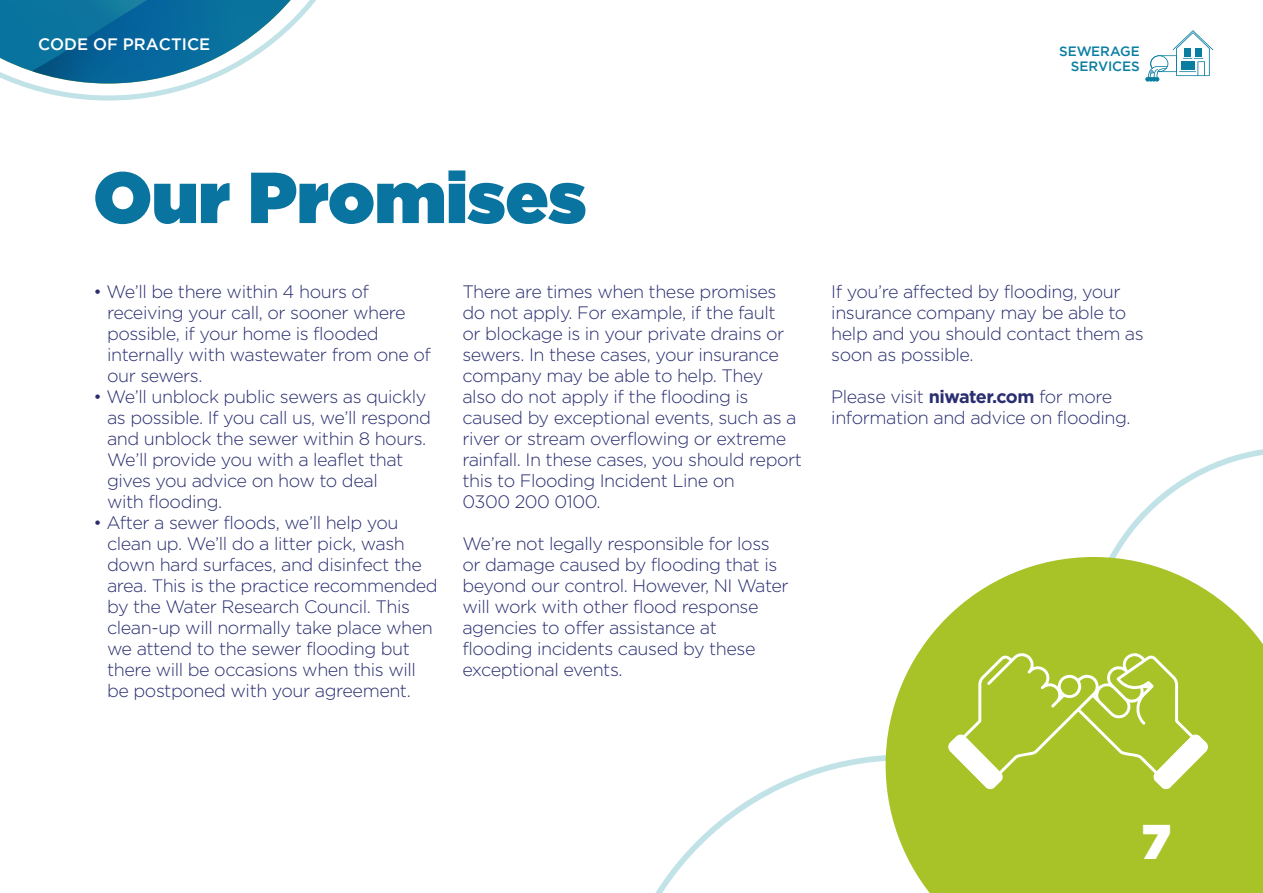
<style>
.page{position:relative;width:1263px;height:893px;background:#fff}
.page>*{position:absolute;margin:0;border:0;box-sizing:border-box;transform-origin:0 0}
.t1{font:72px "Gotham Ultra";color:#0a74a0}
.t2{font:48.75px "Gotham Ultra";color:#fff;scale:.96 1}
.t3{font:300 18px/21px "Gotham";letter-spacing:-.025em;color:#2a2e70}
.t4{font:500 16.5px "Gotham";color:#fff}
.t5{font:500 13.5px/15px "Gotham";color:#097ea1;text-align:right}
.s1{font-weight:700}
</style>
<div class="page">
<svg style="left:0;top:0;width:316px;height:101px"></svg>
<svg style="left:1145px;top:30px;width:68px;height:52px"></svg>
<svg style="left:655px;top:449px;width:608px;height:444px"></svg>
<svg style="left:886px;top:557px;width:377px;height:336px;fill:#a8c328"></svg>
<svg style="left:943px;top:652px;width:320px;height:241px;background:#aec736"></svg>
<p class="t4" style="left:38px;top:35px;width:174px">CODE OF PRACTICE</p>
<p class="t5" style="left:1059px;top:43px;width:82px">SEWERAGE<br>SERVICES</p>
<h1 class="t1" style="left:94px;top:156px;width:494px">Our Promises</h1>
<p class="t3" style="left:107px;top:281px;width:325px;text-indent:-13px">• We’ll be there within 4 hours of receiving your call, or sooner where possible, if your home is flooded internally with wastewater from one of our sewers.</p>
<p class="t3" style="left:107px;top:386px;width:325px;text-indent:-13px">• We’ll unblock public sewers as quickly as possible. If you call us, we’ll respond and unblock the sewer within 8 hours.<br>We’ll provide you with a leaflet that gives you advice on how to deal<br>with flooding.</p>
<p class="t3" style="left:107px;top:512px;width:332px;text-indent:-13px">• After a sewer floods, we’ll help you clean up. We’ll do a litter pick, wash down hard surfaces, and disinfect the area. This is the practice recommended by the Water Research Council. This clean-up will normally take place when we attend to the sewer flooding but there will be occasions when this will be postponed with your agreement.</p>
<p class="t3" style="left:462px;top:281px;width:341px">There are times when these promises do not apply. For example, if the fault<br>or blockage is in your private drains or sewers. In these cases, your insurance company may be able to help. They<br>also do not apply if the flooding is caused by exceptional events, such as a river or stream overflowing or extreme rainfall. In these cases, you should report this to Flooding Incident Line on<br>0300 200 0100.</p>
<p class="t3" style="left:462px;top:533px;width:328px">We’re not legally responsible for loss or damage caused by flooding that is beyond our control. However, NI Water will work with other flood response agencies to offer assistance at flooding incidents caused by these exceptional events.</p>
<p class="t3" style="left:831px;top:281px;width:314px">If you’re affected by flooding, your insurance company may be able to help and you should contact them as soon as possible.</p>
<p class="t3" style="left:831px;top:386px;width:301px">Please visit <span class="s1">niwater.com</span> for more information and advice on flooding.</p>
<h2 class="t2" style="left:1142px;top:813px;width:31px">7</h2>
</div>
